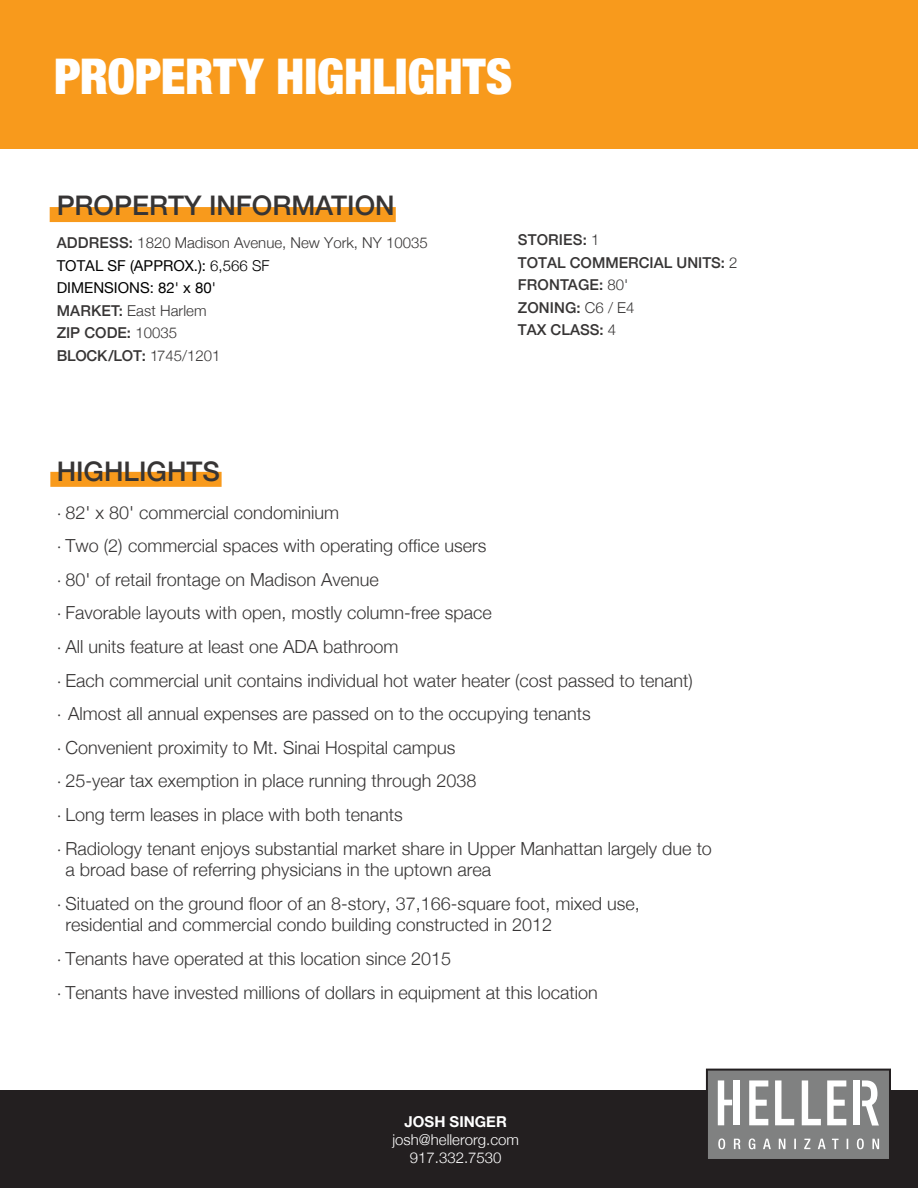
<style>
.page{position:relative;width:918px;height:1188px;background:#fff}
.page>*{position:absolute;margin:0;border:0;box-sizing:border-box;transform-origin:0 0}
.t1{font:900 condensed 49.5px "Helvetica Neue";letter-spacing:-.005em;color:#fff}
.t2{font:500 27px "Helvetica Neue";color:#373535}
.t3{font:300 18px/33.6px "Helvetica Neue";color:#373535}
.t4{font:300 15px/22.5px "Helvetica Neue";color:#373535}
.t5{font:500 15px/22.5px "Helvetica Neue";color:#373535}
.t6{font:300 15px/18px "Helvetica Neue";color:#fff;text-align:center}
.t7{font:700 15px "Helvetica Neue";color:#fff}
.s1{font-weight:500}
.s2{font-weight:400;color:#000}
.s3{color:#000}
.s4{font-weight:300}
.s5{font-size:15px}
</style>
<div class="page">
<div style="left:0;top:1091px;width:918px;height:97px;background:#231f20"></div>
<div style="left:707px;top:1070px;width:183px;height:90px;background:#808181"></div>
<svg style="left:749px;top:1080px;width:19px;height:45px"></svg>
<svg style="left:775px;top:1080px;width:19px;height:45px"></svg>
<svg style="left:802px;top:1080px;width:19px;height:45px"></svg>
<svg style="left:827px;top:1080px;width:19px;height:45px"></svg>
<svg style="left:718px;top:1080px;width:14px;height:45px"></svg>
<div style="left:734px;top:1080px;width:6px;height:45px;background:#fff"></div>
<svg style="left:862px;top:1080px;width:17px;height:46px"></svg>
<div style="left:854px;top:1080px;width:6px;height:45px;background:#fff"></div>
<svg style="left:718px;top:1138px;width:161px;height:11px"></svg>
<div style="left:706px;top:1069px;width:185px;height:92px;border:2px solid #231f20"></div>
<div style="left:50px;top:207px;width:346px;height:15px;background:#f89a1c"></div>
<div style="left:50px;top:472px;width:172px;height:15px;background:#f89a1c"></div>
<div style="left:0;top:0;width:918px;height:148px;background:#f89a1c"></div>
<h1 class="t1" style="left:54px;top:46px;width:460px">PROPERTY HIGHLIGHTS</h1>
<h2 class="t2" style="left:57px;top:184px;width:339px">PROPERTY INFORMATION</h2>
<p class="t4" style="left:57px;top:231px;width:373px"><span class="s1">ADDRESS:</span> 1820 Madison Avenue, New York, NY 10035<br><span class="s2">TOTAL SF (APPROX.):</span> <span class="s3">6,566 SF<br></span><span class="s2">DIMENSIONS: 82' x 80'<br></span><span class="s1">MARKET:</span> East Harlem<br><span class="s1">ZIP CODE:</span> 10035<br><span class="s1">BLOCK/LOT:</span> 1745/1201</p>
<p class="t5" style="left:518px;top:228px;width:221px">STORIES: <span class="s4">1<br></span>TOTAL COMMERCIAL UNITS: <span class="s4">2<br></span>FRONTAGE: <span class="s4">80'<br></span>ZONING: <span class="s4">C6 / E4<br></span>TAX CLASS: <span class="s4">4</span></p>
<h2 class="t2" style="left:57px;top:449px;width:165px">HIGHLIGHTS</h2>
<p class="t3" style="left:57px;top:494px;width:656px"><span class="s5">·</span> 82' x 80' commercial condominium<br><span class="s5">·</span> Two (2) commercial spaces with operating office users<br><span class="s5">·</span> 80' of retail frontage on Madison Avenue<br><span class="s5">·</span> Favorable layouts with open, mostly column-free space<br><span class="s5">·</span> All units feature at least one ADA bathroom<br><span class="s5">·</span> Each commercial unit contains individual hot water heater (cost passed to tenant)<br><span class="s5">·</span> Almost all annual expenses are passed on to the occupying tenants<br><span class="s5">·</span> Convenient proximity to Mt. Sinai Hospital campus<br><span class="s5">·</span> 25-year tax exemption in place running through 2038<br><span class="s5">·</span> Long term leases in place with both tenants<br><span class="s5">·</span> Radiology tenant enjoys substantial market share in Upper Manhattan largely due to</p>
<p class="t3" style="left:57px;top:852px;width:584px;text-indent:8px">a broad base of referring physicians in the uptown area<br><span class="s5">·</span> Situated on the ground floor of an 8-story, 37,166-square foot, mixed use,</p>
<p class="t3" style="left:57px;top:907px;width:542px;text-indent:8px">residential and commercial condo building constructed in 2012<br><span class="s5">·</span> Tenants have operated at this location since 2015<br><span class="s5">·</span> Tenants have invested millions of dollars in equipment at this location</p>
<p class="t7" style="left:405px;top:1110px;width:104px">JOSH SINGER</p>
<p class="t6" style="left:392px;top:1130px;width:128px">josh@hellerorg.com<br>917.332.7530</p>
</div>
